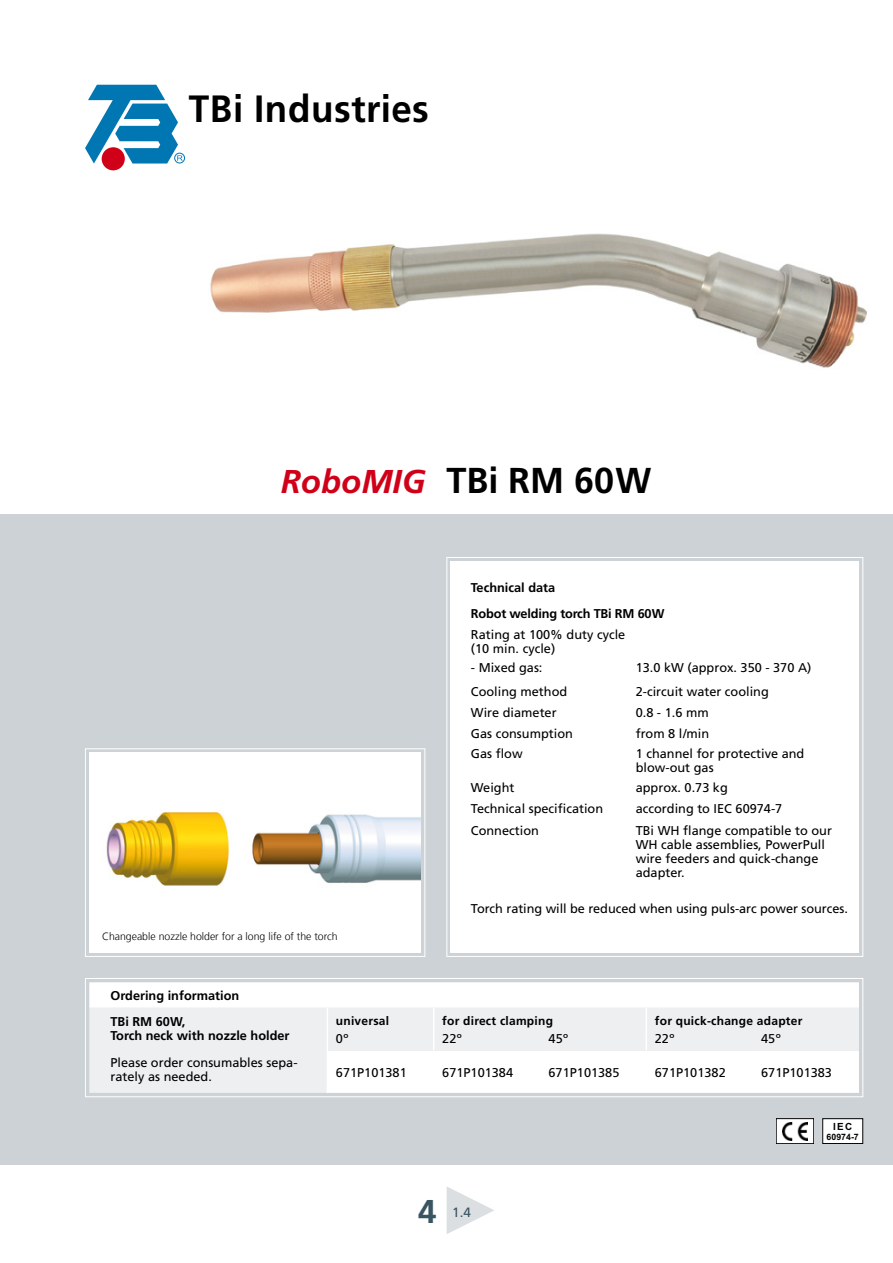
<style>
.page{position:relative;width:893px;height:1263px;background:#fff}
.page>*{position:absolute;margin:0;border:0;box-sizing:border-box;transform-origin:0 0}
.t1{font:700 37.95px "Frutiger";color:#000}
.t2{font:700 36px "Frutiger LT Std";color:#000}
.t3{font:700 33px "Frutiger LT Std";color:#395561}
.t4{font:13.5px "Frutiger LT Std";color:#395561}
.t5{font:12.75px/14.2px "Frutiger LT Std";color:#000}
.t6{font:700 12.75px/26.1px "Frutiger LT Std";color:#000}
.t7{font:700 12px "Frutiger LT Std";letter-spacing:.02em;color:#000}
.t8{font:300 10.5px "Frutiger";color:#000}
.t9{font:700 9.9px "Arial";color:#000}
.t10{font:700 8.7px "Arial";color:#000}
.s1{font-style:italic;font-size:33px;color:#d10019}
.s2{font-family:"Arial";font-weight:400;font-size:67.5px;color:#dbdfe1}
</style>
<div class="page">
<div style="left:0;top:514px;width:893px;height:651px;background:#ccd2d5"></div>
<svg style="left:446px;top:557px;width:418px;height:400px"></svg>
<div style="left:451px;top:561px;width:408px;height:391px;background:#fff"></div>
<svg style="left:85px;top:748px;width:341px;height:209px"></svg>
<svg style="left:85px;top:978px;width:779px;height:119px"></svg>
<div style="left:102px;top:147px;width:23px;height:23px;background:#d10019;border-radius:50%"></div>
<div style="left:174px;top:153px;width:11px;height:10px;border:1px solid #0077b2;border-radius:50%"></div>
<svg style="left:85px;top:85px;width:98px;height:79px"></svg>
<img style="left:89px;top:753px;width:332px;height:199px">
<img style="left:210px;top:233px;width:657px;height:135px">
<div style="left:776px;top:1118px;width:38px;height:25px;background:#fff"></div>
<div style="left:776px;top:1118px;width:38px;height:26px;border:1px solid #000"></div>
<img style="left:782px;top:1122px;width:25px;height:18px">
<div style="left:823px;top:1119px;width:40px;height:24px;background:#fff"></div>
<div style="left:822px;top:1118px;width:41px;height:26px;border:1px solid #000"></div>
<svg style="left:89px;top:982px;width:770px;height:26px;background:#fdfdfe"></svg>
<svg style="left:89px;top:1008px;width:770px;height:85px;background:#f3f4f5"></svg>
<svg style="left:327px;top:1008px;width:1px;height:42px"></svg>
<svg style="left:433px;top:1008px;width:1px;height:42px"></svg>
<svg style="left:646px;top:1008px;width:1px;height:42px"></svg>
<hr style="left:327px;top:1050px;width:1px;height:43px;background:#fff">
<h1 class="t1" style="left:189px;top:87px;width:242px">TBi Industries</h1>
<h2 class="t2" style="left:281px;top:459px;width:372px"><span class="s1">RoboMIG</span> TBi RM 60W</h2>
<p class="t8" style="left:102px;top:930px;width:237px">Changeable nozzle holder for a long life of the torch</p>
<p class="t6" style="left:471px;top:574px;width:195px">Technical data<br>Robot welding torch TBi RM 60W</p>
<p class="t5" style="left:471px;top:627px;width:156px">Rating at 100% duty cycle (10 min. cycle)</p>
<p class="t5" style="left:471px;top:660px;width:73px">- Mixed gas:</p>
<p class="t5" style="left:636px;top:660px;width:177px">13.0 kW (approx. 350 - 370 A)</p>
<p class="t5" style="left:471px;top:684px;width:98px">Cooling method</p>
<p class="t5" style="left:636px;top:684px;width:135px">2-circuit water cooling</p>
<p class="t5" style="left:471px;top:705px;width:87px">Wire diameter</p>
<p class="t5" style="left:636px;top:705px;width:74px">0.8 - 1.6 mm</p>
<p class="t5" style="left:471px;top:727px;width:103px">Gas consumption</p>
<p class="t5" style="left:636px;top:727px;width:75px">from 8 l/min</p>
<p class="t5" style="left:471px;top:746px;width:53px">Gas flow</p>
<p class="t5" style="left:636px;top:746px;width:170px">1 channel for protective and blow-out gas</p>
<p class="t5" style="left:471px;top:780px;width:45px">Weight</p>
<p class="t5" style="left:636px;top:780px;width:94px">approx. 0.73 kg</p>
<p class="t5" style="left:471px;top:802px;width:134px">Technical specification</p>
<p class="t5" style="left:636px;top:802px;width:148px">according to IEC 60974-7</p>
<p class="t5" style="left:471px;top:823px;width:69px">Connection</p>
<p class="t5" style="left:636px;top:823px;width:198px">TBi WH flange compatible to our<br>WH cable assemblies, PowerPull wire feeders and quick-change adapter.</p>
<p class="t5" style="left:471px;top:902px;width:378px">Torch rating will be reduced when using puls-arc power sources.</p>
<p class="t6" style="left:111px;top:982px;width:130px">Ordering information<br>TBi RM 60W,</p>
<p class="t6" style="left:111px;top:1023px;width:181px">Torch neck with nozzle holder</p>
<p class="t5" style="left:111px;top:1056px;width:189px">Please order consumables sepa&shy;rately as needed.</p>
<p class="t7" style="left:336px;top:1014px;width:55px">universal</p>
<p class="t7" style="left:442px;top:1014px;width:112px">for direct clamping</p>
<p class="t7" style="left:655px;top:1014px;width:149px">for quick-change adapter</p>
<p class="t5" style="left:336px;top:1031px;width:14px">0º</p>
<p class="t5" style="left:442px;top:1031px;width:21px">22º</p>
<p class="t5" style="left:549px;top:1031px;width:21px">45º</p>
<p class="t5" style="left:655px;top:1031px;width:21px">22º</p>
<p class="t5" style="left:761px;top:1031px;width:21px">45º</p>
<p class="t5" style="left:336px;top:1066px;width:72px">671P101381</p>
<p class="t5" style="left:442px;top:1066px;width:72px">671P101384</p>
<p class="t5" style="left:549px;top:1066px;width:72px">671P101385</p>
<p class="t5" style="left:655px;top:1066px;width:72px">671P101382</p>
<p class="t5" style="left:761px;top:1066px;width:72px">671P101383</p>
<h3 class="t3" style="left:418px;top:1192px;width:87px">4<span class="s2">►</span></h3>
<p class="t4" style="left:452px;top:1204px;width:20px">1.4</p>
<p class="t9" style="left:833px;top:1119px;width:21px">IEC</p>
<p class="t10" style="left:827px;top:1131px;width:34px">60974-7</p>
</div>
